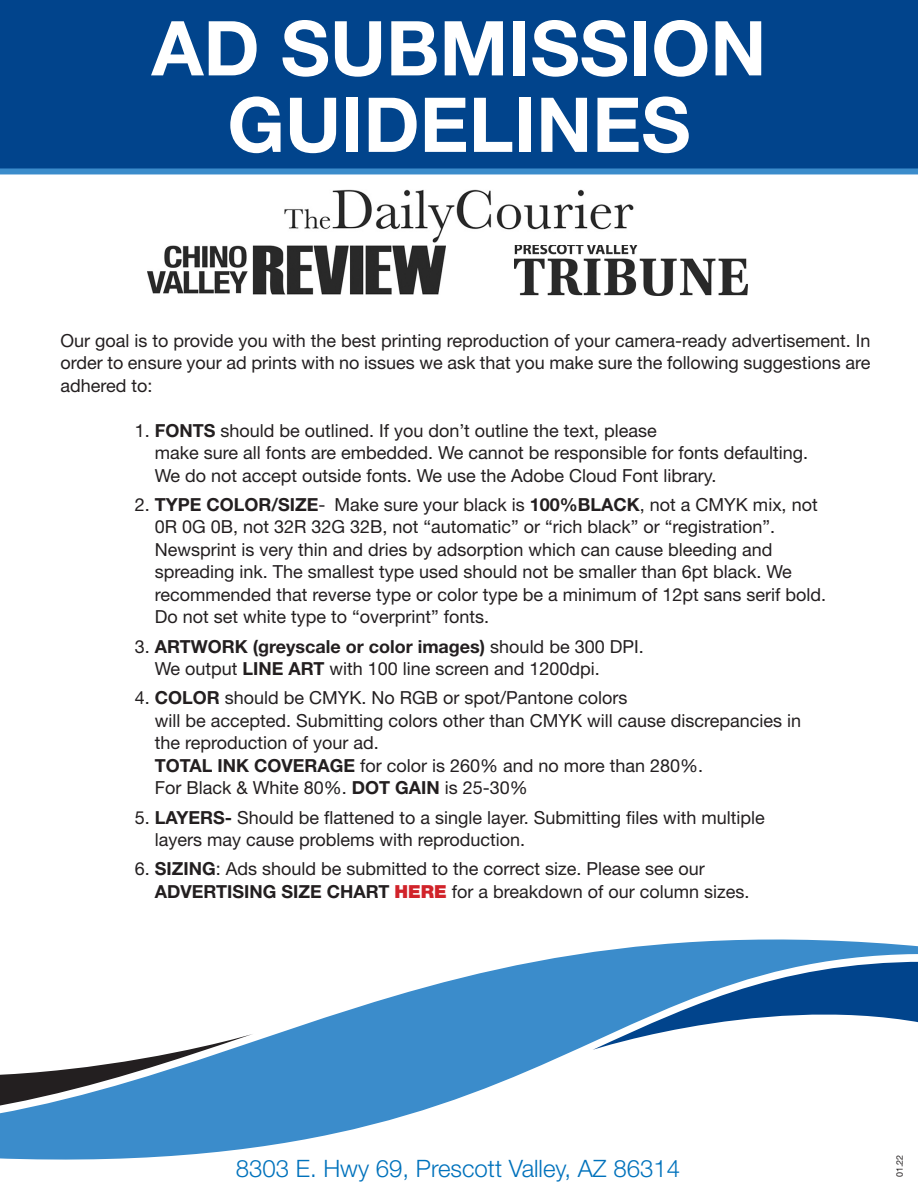
<style>
.page{position:relative;width:918px;height:1188px;background:#fff}
.page>*{position:absolute;margin:0;border:0;box-sizing:border-box;transform-origin:0 0}
.t1{font:700 75.75px/76.5px "Helvetica Neue LT Std";color:#fff;text-align:center}
.t2{font:300 24px "Helvetica Neue LT Std";color:#0072bc}
.t3{font:18px/22.5px "Helvetica Neue LT Std";color:#231f20}
.t4{font:9px "Helvetica Neue LT Std";color:#231f20}
.s1{font-weight:700}
.s2{font-weight:900;color:#d1232a}
</style>
<div class="page">
<svg style="left:0;top:939px;width:918px;height:221px"></svg>
<svg style="left:592px;top:956px;width:326px;height:94px"></svg>
<div style="left:0;top:0;width:918px;height:175px;background:#01448c"></div>
<img style="left:147px;top:245px;width:298px;height:50px">
<img style="left:514px;top:245px;width:233px;height:50px">
<img style="left:284px;top:189px;width:350px;height:54px">
<h1 class="t1" style="left:152px;top:8px;width:616px">AD SUBMISSION<br>GUIDELINES</h1>
<p class="t3" style="left:60px;top:329px;width:812px;text-align:justify">Our goal is to provide you with the best printing reproduction of your camera-ready advertisement. In order to ensure your ad prints with no issues we ask that you make sure the following suggestions are adhered to:</p>
<p class="t3" style="left:155px;top:419px;width:655px;text-indent:-20px">1. <span class="s1">FONTS</span> should be outlined. If you don’t outline the text, please<br>make sure all fonts are embedded. We cannot be responsible for fonts defaulting.<br>We do not accept outside fonts. We use the Adobe Cloud Font library.</p>
<p class="t3" style="left:155px;top:493px;width:673px;text-indent:-20px">2. <span class="s1">TYPE COLOR/SIZE</span>- Make sure your black is <span class="s1">100%BLACK</span>, not a CMYK mix, not 0R 0G 0B, not 32R 32G 32B, not “automatic” or “rich black” or “registration”.<br>Newsprint is very thin and dries by adsorption which can cause bleeding and spreading ink. The smallest type used should not be smaller than 6pt black. We recommended that reverse type or color type be a minimum of 12pt sans serif bold.<br>Do not set white type to “overprint” fonts.</p>
<p class="t3" style="left:155px;top:635px;width:490px;text-indent:-20px">3. <span class="s1">ARTWORK (greyscale or color images)</span> should be 300 DPI.<br>We output <span class="s1">LINE ART</span> with 100 line screen and 1200dpi.</p>
<p class="t3" style="left:155px;top:686px;width:648px;text-indent:-20px">4. <span class="s1">COLOR</span> should be CMYK. No RGB or spot/Pantone colors<br>will be accepted. Submitting colors other than CMYK will cause discrepancies in the reproduction of your ad.<br><span class="s1">TOTAL INK COVERAGE</span> for color is 260% and no more than 280%.<br>For Black &amp; White 80%. <span class="s1">DOT GAIN</span> is 25-30%</p>
<p class="t3" style="left:155px;top:806px;width:612px;text-indent:-20px">5. <span class="s1">LAYERS-</span> Should be flattened to a single layer. Submitting files with multiple layers may cause problems with reproduction.</p>
<p class="t3" style="left:155px;top:857px;width:596px;text-indent:-20px">6. <span class="s1">SIZING</span>: Ads should be submitted to the correct size. Please see our<br><span class="s1">ADVERTISING SIZE CHART</span> <span class="s2">HERE</span> for a breakdown of our column sizes.</p>
<h2 class="t2" style="left:236px;top:1153px;width:446px">8303 E. Hwy 69, Prescott Valley, AZ 86314</h2>
<p class="t4" style="left:894px;top:1177px;width:24px;rotate:-90deg">01.22</p>
</div>
